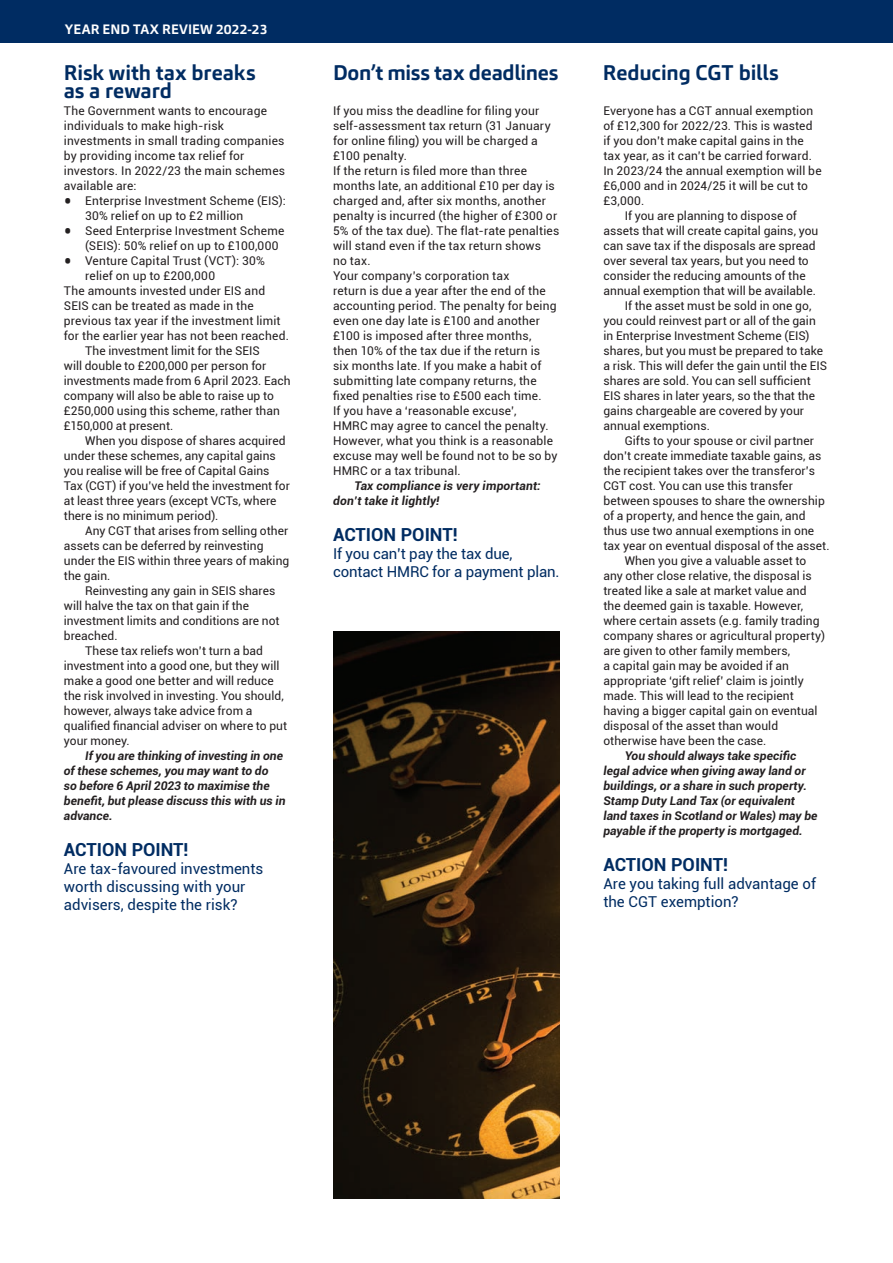
<style>
.page{position:relative;width:893px;height:1263px;background:#fff}
.page>*{position:absolute;margin:0;border:0;box-sizing:border-box;transform-origin:0 0}
.t1{font:700 21px "Carnac";letter-spacing:-.005em;color:#002c62}
.t2{font:700 18px "Roboto";color:#002c62}
.t3{font:15px/18px "Roboto";color:#002c62}
.t4{font:700 13.5px "Carnac";letter-spacing:.01em;color:#fff}
.t5{font:12px/15px "Roboto";letter-spacing:.01em;color:#231f20}
.t6{font:italic 700 12px/15px "Roboto";letter-spacing:.005em;color:#231f20}
.s1{font-size:24px}
</style>
<div class="page">
<div style="left:0;top:0;width:893px;height:43px;background:#002c62"></div>
<img style="left:333px;top:631px;width:227px;height:568px">
<p class="t4" style="left:65px;top:21px;width:204px">YEAR END TAX REVIEW 2022-23</p>
<h1 class="t1" style="left:333px;top:59px;width:227px">Don’t miss tax deadlines</h1>
<h1 class="t1" style="left:64px;top:59px;width:193px">Risk with tax breaks</h1>
<h1 class="t1" style="left:603px;top:59px;width:177px">Reducing CGT bills</h1>
<h1 class="t1" style="left:64px;top:77px;width:110px">as a reward</h1>
<p class="t5" style="left:64px;top:103px;width:223px">The Government wants to encourage individuals to make high-risk investments in small trading companies by providing income tax relief for investors. In 2022/23 the main schemes available are:</p>
<p class="t5" style="left:85px;top:193px;width:202px;text-indent:-21px"><span class="s1">•</span> Enterprise Investment Scheme (EIS):<br>30% relief on up to £2 million</p>
<p class="t5" style="left:85px;top:223px;width:201px;text-indent:-21px"><span class="s1">•</span> Seed Enterprise Investment Scheme (SEIS): 50% relief on up to £100,000</p>
<p class="t5" style="left:64px;top:253px;width:203px"><span class="s1">•</span> Venture Capital Trust (VCT): 30%</p>
<p class="t5" style="left:85px;top:268px;width:131px">relief on up to £200,000</p>
<p class="t5" style="left:64px;top:283px;width:203px">The amounts invested under EIS and</p>
<p class="t5" style="left:64px;top:298px;width:191px">SEIS can be treated as made in the</p>
<p class="t5" style="left:64px;top:313px;width:218px">previous tax year if the investment limit</p>
<p class="t5" style="left:64px;top:328px;width:227px">for the earlier year has not been reached.</p>
<p class="t5" style="left:85px;top:343px;width:176px">The investment limit for the SEIS</p>
<p class="t5" style="left:64px;top:358px;width:204px">will double to £200,000 per person for</p>
<p class="t5" style="left:64px;top:373px;width:228px">investments made from 6 April 2023. Each</p>
<p class="t5" style="left:64px;top:388px;width:211px">company will also be able to raise up to</p>
<p class="t5" style="left:64px;top:403px;width:217px">£250,000 using this scheme, rather than</p>
<p class="t5" style="left:64px;top:418px;width:111px">£150,000 at present.</p>
<p class="t5" style="left:85px;top:433px;width:202px">When you dispose of shares acquired</p>
<p class="t5" style="left:64px;top:448px;width:213px">under these schemes, any capital gains</p>
<p class="t5" style="left:64px;top:463px;width:207px">you realise will be free of Capital Gains</p>
<p class="t5" style="left:64px;top:478px;width:227px">Tax (CGT) if you’ve held the investment for</p>
<p class="t5" style="left:64px;top:493px;width:214px">at least three years (except VCTs, where</p>
<p class="t5" style="left:64px;top:508px;width:156px">there is no minimum period).</p>
<p class="t5" style="left:85px;top:523px;width:205px">Any CGT that arises from selling other</p>
<p class="t5" style="left:64px;top:538px;width:201px">assets can be deferred by reinvesting</p>
<p class="t5" style="left:64px;top:553px;width:227px">under the EIS within three years of making</p>
<p class="t5" style="left:64px;top:568px;width:48px">the gain.</p>
<p class="t5" style="left:85px;top:583px;width:192px">Reinvesting any gain in SEIS shares</p>
<p class="t5" style="left:64px;top:598px;width:187px">will halve the tax on that gain if the</p>
<p class="t5" style="left:64px;top:613px;width:217px">investment limits and conditions are not</p>
<p class="t5" style="left:64px;top:628px;width:55px">breached.</p>
<p class="t5" style="left:85px;top:643px;width:179px">These tax reliefs won’t turn a bad</p>
<p class="t5" style="left:64px;top:658px;width:217px">investment into a good one, but they will</p>
<p class="t5" style="left:64px;top:673px;width:211px">make a good one better and will reduce</p>
<p class="t5" style="left:64px;top:688px;width:221px">the risk involved in investing. You should,</p>
<p class="t5" style="left:64px;top:703px;width:190px">however, always take advice from a</p>
<p class="t5" style="left:64px;top:718px;width:225px">qualified financial adviser on where to put</p>
<p class="t5" style="left:64px;top:733px;width:67px">your money.</p>
<p class="t6" style="left:64px;top:748px;width:223px;text-indent:21px">If you are thinking of investing in one of these schemes, you may want to do<br>so before 6 April 2023 to maximise the benefit, but please discuss this with us in advance.</p>
<h2 class="t2" style="left:64px;top:837px;width:126px">ACTION POINT!</h2>
<p class="t3" style="left:64px;top:859px;width:201px">Are tax-favoured investments worth discussing with your advisers, despite the risk?</p>
<p class="t5" style="left:333px;top:103px;width:228px">If you miss the deadline for filing your self-assessment tax return (31 January for online filing) you will be charged a £100 penalty.<br>If the return is filed more than three months late, an additional £10 per day is charged and, after six months, another penalty is incurred (the higher of £300 or 5% of the tax due). The flat-rate penalties will stand even if the tax return shows<br>no tax.<br>Your company’s corporation tax<br>return is due a year after the end of the accounting period. The penalty for being even one day late is £100 and another £100 is imposed after three months,<br>then 10% of the tax due if the return is<br>six months late. If you make a habit of submitting late company returns, the fixed penalties rise to £500 each time.<br>If you have a ‘reasonable excuse’,<br>HMRC may agree to cancel the penalty.<br>However, what you think is a reasonable excuse may well be found not to be so by HMRC or a tax tribunal.</p>
<p class="t6" style="left:333px;top:478px;width:209px;text-indent:21px">Tax compliance is very important: don’t take it lightly!</p>
<h2 class="t2" style="left:333px;top:522px;width:126px">ACTION POINT!</h2>
<p class="t3" style="left:333px;top:544px;width:228px">If you can’t pay the tax due, contact HMRC for a payment plan.</p>
<p class="t5" style="left:603px;top:103px;width:211px">Everyone has a CGT annual exemption</p>
<p class="t5" style="left:603px;top:118px;width:211px">of £12,300 for 2022/23. This is wasted</p>
<p class="t5" style="left:603px;top:133px;width:202px">if you don’t make capital gains in the</p>
<p class="t5" style="left:603px;top:148px;width:210px">tax year, as it can’t be carried forward.</p>
<p class="t5" style="left:603px;top:163px;width:220px">In 2023/24 the annual exemption will be</p>
<p class="t5" style="left:603px;top:178px;width:206px">£6,000 and in 2024/25 it will be cut to</p>
<p class="t5" style="left:603px;top:193px;width:42px">£3,000.</p>
<p class="t5" style="left:625px;top:208px;width:174px">If you are planning to dispose of</p>
<p class="t5" style="left:603px;top:223px;width:217px">assets that will create capital gains, you</p>
<p class="t5" style="left:603px;top:238px;width:214px">can save tax if the disposals are spread</p>
<p class="t5" style="left:603px;top:253px;width:207px">over several tax years, but you need to</p>
<p class="t5" style="left:603px;top:268px;width:204px">consider the reducing amounts of the</p>
<p class="t5" style="left:603px;top:283px;width:214px">annual exemption that will be available.</p>
<p class="t5" style="left:625px;top:298px;width:188px">If the asset must be sold in one go,</p>
<p class="t5" style="left:603px;top:313px;width:214px">you could reinvest part or all of the gain</p>
<p class="t5" style="left:603px;top:328px;width:208px">in Enterprise Investment Scheme (EIS)</p>
<p class="t5" style="left:603px;top:343px;width:221px">shares, but you must be prepared to take</p>
<p class="t5" style="left:603px;top:358px;width:225px">a risk. This will defer the gain until the EIS</p>
<p class="t5" style="left:603px;top:373px;width:209px">shares are sold. You can sell sufficient</p>
<p class="t5" style="left:603px;top:388px;width:213px">EIS shares in later years, so the that the</p>
<p class="t5" style="left:603px;top:403px;width:202px">gains chargeable are covered by your</p>
<p class="t5" style="left:603px;top:418px;width:108px">annual exemptions.</p>
<p class="t5" style="left:625px;top:433px;width:191px">Gifts to your spouse or civil partner</p>
<p class="t5" style="left:603px;top:448px;width:219px">don’t create immediate taxable gains, as</p>
<p class="t5" style="left:603px;top:463px;width:213px">the recipient takes over the transferor’s</p>
<p class="t5" style="left:603px;top:478px;width:191px">CGT cost. You can use this transfer</p>
<p class="t5" style="left:603px;top:493px;width:223px">between spouses to share the ownership</p>
<p class="t5" style="left:603px;top:508px;width:204px">of a property, and hence the gain, and</p>
<p class="t5" style="left:603px;top:523px;width:212px">thus use two annual exemptions in one</p>
<p class="t5" style="left:603px;top:538px;width:228px">tax year on eventual disposal of the asset.</p>
<p class="t5" style="left:625px;top:553px;width:183px">When you give a valuable asset to</p>
<p class="t5" style="left:603px;top:568px;width:210px">any other close relative, the disposal is</p>
<p class="t5" style="left:603px;top:583px;width:205px">treated like a sale at market value and</p>
<p class="t5" style="left:603px;top:598px;width:201px">the deemed gain is taxable. However,</p>
<p class="t5" style="left:603px;top:613px;width:218px">where certain assets (e.g. family trading</p>
<p class="t5" style="left:603px;top:628px;width:223px">company shares or agricultural property)</p>
<p class="t5" style="left:603px;top:643px;width:188px">are given to other family members,</p>
<p class="t5" style="left:603px;top:658px;width:187px">a capital gain may be avoided if an</p>
<p class="t5" style="left:603px;top:673px;width:202px">appropriate ‘gift relief’ claim is jointly</p>
<p class="t5" style="left:603px;top:688px;width:192px">made. This will lead to the recipient</p>
<p class="t5" style="left:603px;top:703px;width:216px">having a bigger capital gain on eventual</p>
<p class="t5" style="left:603px;top:718px;width:176px">disposal of the asset than would</p>
<p class="t5" style="left:603px;top:733px;width:165px">otherwise have been the case.</p>
<p class="t6" style="left:603px;top:748px;width:216px;text-indent:21px">You should always take specific legal advice when giving away land or buildings, or a share in such property.<br>Stamp Duty Land Tax (or equivalent land taxes in Scotland or Wales) may be payable if the property is mortgaged.</p>
<h2 class="t2" style="left:603px;top:852px;width:126px">ACTION POINT!</h2>
<p class="t3" style="left:603px;top:874px;width:214px">Are you taking full advantage of the CGT exemption?</p>
</div>
